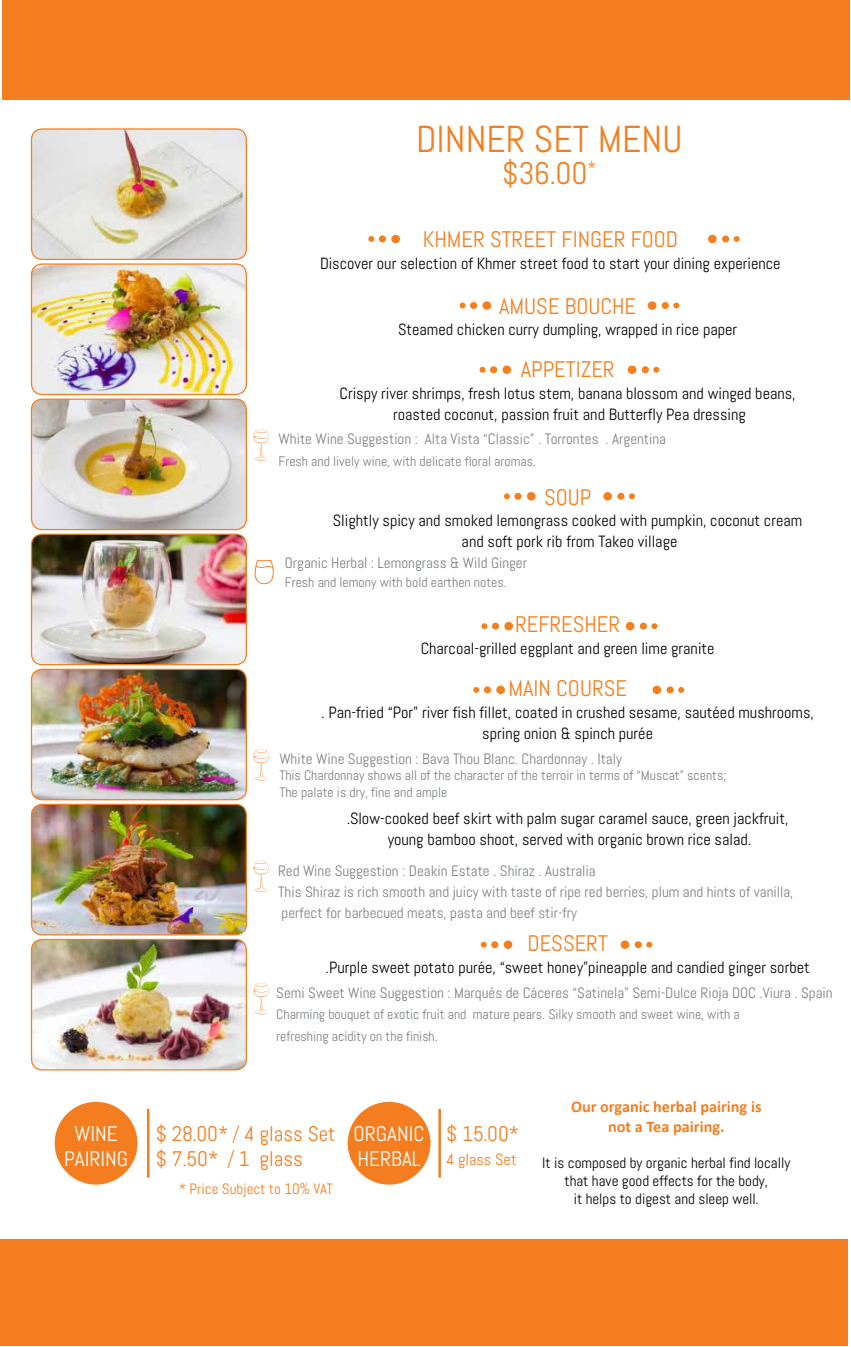
<style>
.page{position:relative;width:851px;height:1347px;background:#fff}
.page>*{position:absolute;margin:0;border:0;box-sizing:border-box;transform-origin:0 0}
.t1{font:37.5px "Abel";color:#f47e1f}
.t2{font:31.25px "Abel";color:#f47e1f}
.t3{font:22.5px "Abel";color:#f47e1f}
.t4{font:21.12px/25.4px "Abel";color:#f47d1f}
.t5{font:21.12px/25.4px "Abel";color:#fff;text-align:center}
.t6{font:16.25px/21.2px "Abel";color:#000;text-align:center}
.t7{font:700 16.25px/19.5px "Calibri";color:#f47e1f;text-align:center}
.t8{font:16.25px "Abel";color:#f47d1f}
.t9{font:15px/21.2px "Abel";color:#7e8080}
.t10{font:15px/18px "Abel";color:#000;text-align:center}
.t11{font:15px "Abel";color:#808080}
.t12{font:15px "Abel";color:#f47d1f}
.t13{font:13.75px/16.2px "Abel";color:#7e8080}
.t14{font:13.75px "Abel";color:#808080}
.s1{color:#808080}
.s2{font-family:"Swiss 721 BT";font-weight:300;font-stretch:condensed}
</style>
<div class="page">
<img style="left:31px;top:130px;width:215px;height:129px">
<div style="left:31px;top:128px;width:216px;height:132px;border:1px solid #f47e1f;border-radius:11px"></div>
<img style="left:31px;top:265px;width:215px;height:129px">
<div style="left:31px;top:263px;width:216px;height:132px;border:1px solid #f47e1f;border-radius:11px"></div>
<img style="left:31px;top:400px;width:215px;height:129px">
<div style="left:31px;top:398px;width:216px;height:132px;border:1px solid #f47e1f;border-radius:11px"></div>
<img style="left:31px;top:535px;width:215px;height:129px">
<div style="left:31px;top:533px;width:216px;height:132px;border:1px solid #f47e1f;border-radius:11px"></div>
<img style="left:31px;top:670px;width:215px;height:129px">
<div style="left:31px;top:668px;width:216px;height:132px;border:1px solid #f47e1f;border-radius:11px"></div>
<img style="left:31px;top:805px;width:215px;height:129px">
<div style="left:31px;top:803px;width:216px;height:132px;border:1px solid #f47e1f;border-radius:11px"></div>
<img style="left:31px;top:940px;width:215px;height:129px">
<div style="left:31px;top:938px;width:216px;height:132px;border:1px solid #f47e1f;border-radius:11px"></div>
<div style="left:55px;top:1101px;width:82px;height:83px;background:#f47e1f;border-radius:50%"></div>
<div style="left:347px;top:1101px;width:83px;height:83px;background:#f47e1f;border-radius:50%"></div>
<hr style="left:147px;top:1108px;width:2px;height:69px;background:#f47e1f">
<hr style="left:438px;top:1108px;width:3px;height:69px;background:#f47e1f">
<svg style="left:733px;top:236px;width:6px;height:6px"></svg>
<div style="left:722px;top:235px;width:7px;height:7px;background:#f47f1f;border-radius:50%"></div>
<div style="left:708px;top:235px;width:8px;height:8px;background:#f47f1f;border-radius:50%"></div>
<svg style="left:368px;top:236px;width:6px;height:6px"></svg>
<div style="left:379px;top:235px;width:7px;height:7px;background:#f47f1f;border-radius:50%"></div>
<div style="left:391px;top:235px;width:9px;height:8px;background:#f47f1f;border-radius:50%"></div>
<div style="left:0;top:1238px;width:847px;height:107px;background:#f47e1f"></div>
<div style="left:2px;top:0;width:848px;height:99px;background:#f47e1f"></div>
<svg style="left:253px;top:860px;width:16px;height:31px"></svg>
<svg style="left:254px;top:560px;width:20px;height:24px"></svg>
<svg style="left:253px;top:430px;width:15px;height:30px"></svg>
<svg style="left:673px;top:302px;width:6px;height:6px"></svg>
<div style="left:661px;top:302px;width:7px;height:7px;background:#f47f1f;border-radius:50%"></div>
<svg style="left:647px;top:301px;width:9px;height:9px"></svg>
<svg style="left:459px;top:302px;width:6px;height:6px"></svg>
<div style="left:470px;top:302px;width:7px;height:7px;background:#f47f1f;border-radius:50%"></div>
<svg style="left:482px;top:301px;width:9px;height:9px"></svg>
<svg style="left:651px;top:623px;width:6px;height:6px"></svg>
<svg style="left:639px;top:622px;width:8px;height:7px"></svg>
<div style="left:625px;top:622px;width:9px;height:8px;background:#f47f1f;border-radius:50%"></div>
<svg style="left:481px;top:623px;width:6px;height:6px"></svg>
<div style="left:492px;top:622px;width:7px;height:7px;background:#f47f1f;border-radius:50%"></div>
<div style="left:504px;top:622px;width:9px;height:8px;background:#f47f1f;border-radius:50%"></div>
<svg style="left:629px;top:493px;width:6px;height:6px"></svg>
<div style="left:617px;top:493px;width:7px;height:7px;background:#f47f1f;border-radius:50%"></div>
<div style="left:603px;top:492px;width:9px;height:8px;background:#f47f1f;border-radius:50%"></div>
<svg style="left:504px;top:493px;width:6px;height:6px"></svg>
<div style="left:514px;top:493px;width:7px;height:7px;background:#f47f1f;border-radius:50%"></div>
<div style="left:527px;top:492px;width:8px;height:8px;background:#f47f1f;border-radius:50%"></div>
<svg style="left:653px;top:367px;width:6px;height:6px"></svg>
<div style="left:641px;top:366px;width:7px;height:7px;background:#f47f1f;border-radius:50%"></div>
<div style="left:627px;top:365px;width:9px;height:9px;background:#f47f1f;border-radius:50%"></div>
<svg style="left:479px;top:367px;width:6px;height:6px"></svg>
<div style="left:490px;top:366px;width:7px;height:7px;background:#f47f1f;border-radius:50%"></div>
<div style="left:502px;top:365px;width:9px;height:9px;background:#f47f1f;border-radius:50%"></div>
<svg style="left:678px;top:687px;width:6px;height:6px"></svg>
<div style="left:666px;top:686px;width:7px;height:7px;background:#f47f1f;border-radius:50%"></div>
<div style="left:652px;top:685px;width:9px;height:9px;background:#f47f1f;border-radius:50%"></div>
<svg style="left:473px;top:687px;width:6px;height:6px"></svg>
<svg style="left:483px;top:686px;width:8px;height:7px"></svg>
<div style="left:496px;top:685px;width:9px;height:9px;background:#f47f1f;border-radius:50%"></div>
<svg style="left:646px;top:941px;width:6px;height:6px"></svg>
<div style="left:634px;top:941px;width:7px;height:7px;background:#f47f1f;border-radius:50%"></div>
<div style="left:620px;top:940px;width:9px;height:9px;background:#f47f1f;border-radius:50%"></div>
<svg style="left:480px;top:941px;width:6px;height:6px"></svg>
<div style="left:491px;top:941px;width:7px;height:7px;background:#f47f1f;border-radius:50%"></div>
<div style="left:503px;top:940px;width:9px;height:9px;background:#f47f1f;border-radius:50%"></div>
<svg style="left:253px;top:749px;width:16px;height:31px"></svg>
<svg style="left:253px;top:983px;width:16px;height:31px"></svg>
<h1 class="t1" style="left:416px;top:122px;width:268px">DINNER SET MENU</h1>
<h2 class="t2" style="left:502px;top:159px;width:95px">$36.00<sup>*</sup></h2>
<h3 class="t3" style="left:422px;top:229px;width:257px">KHMER STREET FINGER FOOD</h3>
<p class="t6" style="left:320px;top:253px;width:461px">Discover our selection of Khmer street food to start your dining experience</p>
<h3 class="t3" style="left:499px;top:296px;width:139px">AMUSE BOUCHE</h3>
<p class="t6" style="left:398px;top:319px;width:340px">Steamed chicken curry dumpling, wrapped in rice paper</p>
<h3 class="t3" style="left:520px;top:359px;width:95px">APPETIZER</h3>
<p class="t6" style="left:339px;top:383px;width:457px">Crispy river shrimps, fresh lotus stem, banana blossom and winged beans, roasted coconut, passion fruit and Butterfly Pea dressing</p>
<p class="t11" style="left:278px;top:432px;width:389px">White Wine Suggestion : Alta Vista “Classic” . Torrontes . Argentina</p>
<p class="t14" style="left:278px;top:454px;width:259px">Fresh and lively wine, with delicate floral aromas.</p>
<h3 class="t3" style="left:544px;top:487px;width:49px">SOUP</h3>
<p class="t6" style="left:333px;top:511px;width:470px">Slightly spicy and smoked lemongrass cooked with pumpkin, coconut cream and soft pork rib from Takeo village</p>
<p class="t9" style="left:285px;top:553px;width:243px">Organic Herbal : Lemongrass &amp; Wild Ginger</p>
<p class="t13" style="left:285px;top:574px;width:223px">Fresh and lemony with bold earthen notes.</p>
<h3 class="t3" style="left:515px;top:614px;width:107px">REFRESHER</h3>
<p class="t6" style="left:420px;top:638px;width:295px">Charcoal-grilled eggplant and green lime granite</p>
<h3 class="t3" style="left:508px;top:678px;width:120px">MAIN COURSE</h3>
<p class="t6" style="left:321px;top:702px;width:494px">. Pan-fried “Por” river fish fillet, coated in crushed sesame, sautéed mushrooms, spring onion &amp; spinch purée</p>
<p class="t9" style="left:279px;top:749px;width:344px"><span class="s1">White Wine Suggestion :</span> Bava Thou Blanc. Chardonnay . Italy</p>
<p class="t13" style="left:279px;top:768px;width:448px">This Chardonnay shows all of the character of the terroir in terms of “Muscat” scents;<br>The palate is dry, fine and ample</p>
<p class="t6" style="left:347px;top:808px;width:443px">.Slow-cooked beef skirt with palm sugar caramel sauce, green jackfruit, young bamboo shoot, served with organic brown rice salad.</p>
<p class="t9" style="left:278px;top:860px;width:517px"><span class="s1">Red Wine Suggestion :</span> Deakin Estate . Shiraz . Australia<br>This Shiraz is rich smooth and juicy with taste of ripe red berries, plum and hints of vanilla, perfect for barbecued meats, pasta and beef stir-fry</p>
<h3 class="t3" style="left:527px;top:933px;width:82px">DESSERT</h3>
<p class="t6" style="left:325px;top:957px;width:485px">.Purple sweet potato purée, “sweet honey”pineapple and candied ginger sorbet</p>
<p class="t9" style="left:276px;top:983px;width:558px"><span class="s1">Semi Sweet Wine Suggestion :</span> Marqués de Cáceres “Satinela” Semi-Dulce Rioja DOC .Viura . Spain</p>
<p class="t13" style="left:276px;top:1004px;width:465px;line-height:21.2px">Charming bouquet of exotic fruit and mature pears. Silky smooth and sweet wine, with a refreshing acidity on the finish.</p>
<p class="t4" style="left:156px;top:1121px;width:181px">$ 28.00* <span class="s2">/</span> 4 glass Set $ 7.50* <span class="s2">/</span> 1 glass</p>
<p class="t4" style="left:446px;top:1121px;width:74px">$ 15.00*</p>
<p class="t5" style="left:64px;top:1121px;width:66px">WINE<br>PAIRING</p>
<p class="t5" style="left:353px;top:1121px;width:72px;text-align:left">ORGANIC<br>HERBAL</p>
<p class="t8" style="left:446px;top:1152px;width:72px">4 glass Set</p>
<p class="t12" style="left:179px;top:1181px;width:156px">* Price Subject to 10<span class="s2">%</span> VAT</p>
<p class="t7" style="left:571px;top:1098px;width:192px">Our organic herbal pairing is not a Tea pairing.</p>
<p class="t10" style="left:542px;top:1154px;width:249px">It is composed by organic herbal find locally that have good effects for the body,<br>it helps to digest and sleep well.</p>
</div>
